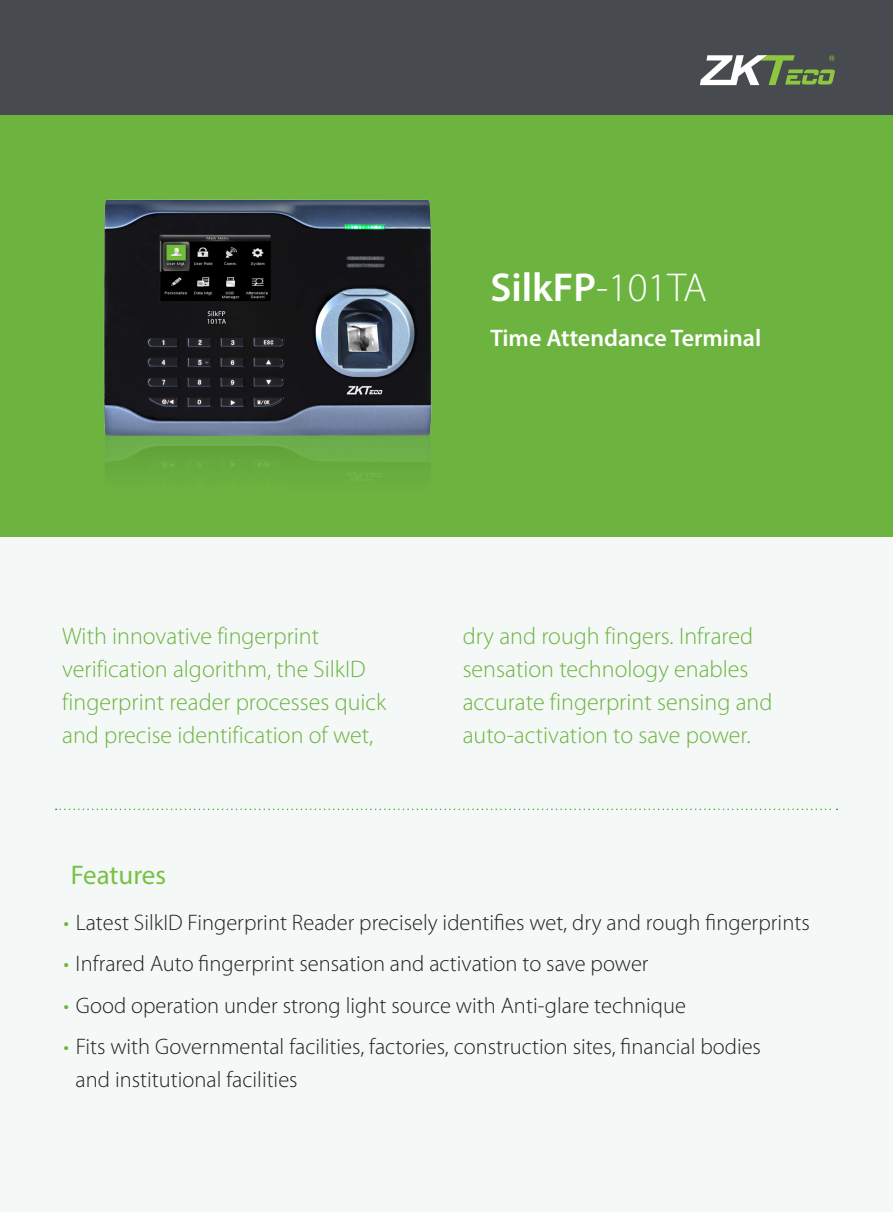
<style>
.page{position:relative;width:893px;height:1212px;background:#f4f8f6}
.page>*{position:absolute;margin:0;border:0;box-sizing:border-box;transform-origin:0 0}
.t1{font:600 40.5px "Myriad Pro";color:#fff}
.Headline_with_Span{font:27px "Myriad Pro";color:#79c142}
.SF100_introduction{font:300 24px/33px "Myriad Pro";color:#6cb43f}
.t2{font:600 24px "Myriad Pro";color:#fff}
.t3{font:300 22.5px/33px "Myriad Pro";color:#231f20}
.s1{font-weight:300}
.s2{color:#6cb43f}
</style>
<div class="page">
<div style="left:0;top:108px;width:893px;height:429px;background:#6cb43f"></div>
<div style="left:0;top:0;width:893px;height:115px;background:#474a4e"></div>
<svg style="left:700px;top:55px;width:135px;height:30px"></svg>
<img style="left:103px;top:199px;width:329px;height:268px">
<svg style="left:56px;top:808px;width:782px;height:2px"></svg>
<p class="t1" style="left:490px;top:261px;width:218px">SilkFP<span class="s1">-101TA</span></p>
<p class="t2" style="left:490px;top:322px;width:272px">Time Attendance Terminal</p>
<p class="SF100_introduction" style="left:62px;top:619px;width:326px">With innovative fingerprint verification algorithm, the SilkID fingerprint reader processes quick and precise identification of wet,</p>
<p class="SF100_introduction" style="left:463px;top:619px;width:311px">dry and rough fingers. Infrared sensation technology enables accurate fingerprint sensing and auto-activation to save power.</p>
<p class="Headline_with_Span" style="left:71px;top:858px;width:97px">Features</p>
<p class="t3" style="left:63px;top:906px;width:748px"><span class="s2">•</span> Latest SilkID Fingerprint Reader precisely identifies wet, dry and rough fingerprints</p>
<p class="t3" style="left:63px;top:947px;width:587px"><span class="s2">•</span> Infrared Auto fingerprint sensation and activation to save power</p>
<p class="t3" style="left:63px;top:989px;width:624px"><span class="s2">•</span> Good operation under strong light source with Anti-glare technique</p>
<p class="t3" style="left:76px;top:1030px;width:687px;text-indent:-12px"><span class="s2">•</span> Fits with Governmental facilities, factories, construction sites, financial bodies and institutional facilities</p>
</div>
